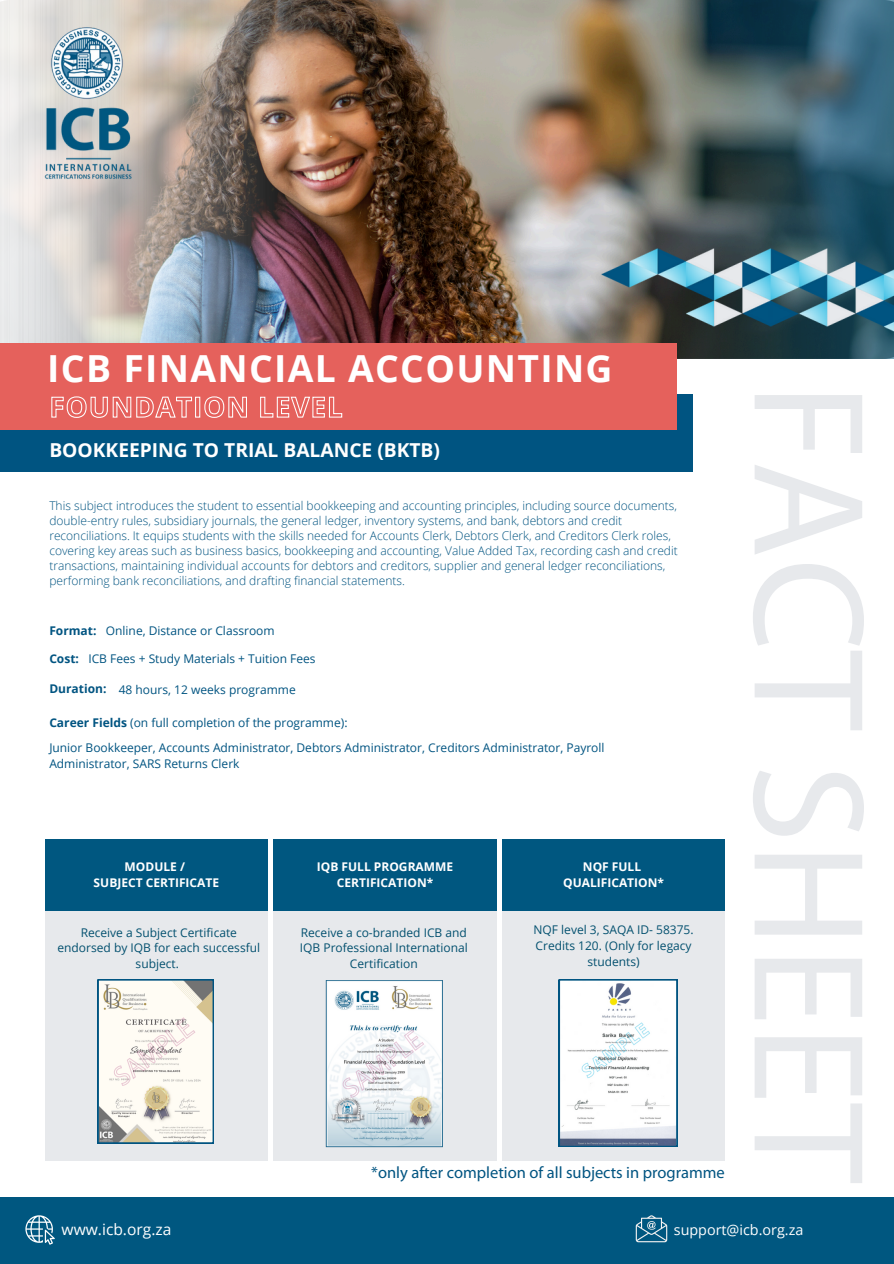
<style>
.page{position:relative;width:894px;height:1264px;background:#fff}
.page>*{position:absolute;margin:0;border:0;box-sizing:border-box;transform-origin:0 0}
.t1{font:159.45px "Myriad Pro";color:#e7e9ec}
.t2{font:700 37.35px "Open Sans";letter-spacing:.035em;color:#fff}
.t3{font:700 19.2px "Open Sans";color:#fff}
.t4{font:16.5px "Myriad Pro";color:#005481}
.t5{font:15.6px "Open Sans";color:#fff}
.t6{font:14.4px "Open Sans";color:#fff}
.t7{font:300 12px/15px "Open Sans";color:#005481}
.t8{font:12px/16px "Open Sans";color:#005481}
.t9{font:12px/15.8px "Open Sans";color:#03506f;text-align:center}
.t10{font:700 12px/15.8px "Open Sans";color:#fff;text-align:center}
.t11{font:700 12px "Open Sans";color:#005481}
.s1{font-weight:700}
</style>
<div class="page">
<img style="left:378px;top:0;width:228px;height:344px">
<svg style="left:606px;top:0;width:287px;height:209px;background:#4e6162"></svg>
<div style="left:0;top:394px;width:692px;height:78px;background:#005481"></div>
<img style="left:0;top:0;width:378px;height:344px">
<img style="left:20px;top:16px;width:138px;height:171px">
<div style="left:0;top:344px;width:677px;height:86px;background:#e5615c"></div>
<img style="left:590px;top:209px;width:303px;height:150px">
<div style="left:0;top:1196px;width:893px;height:67px;background:#005780"></div>
<svg style="left:25px;top:1215px;width:30px;height:29px"></svg>
<svg style="left:635px;top:1215px;width:32px;height:27px"></svg>
<svg style="left:51px;top:396px;width:291px;height:22px"></svg>
<div style="left:45px;top:911px;width:223px;height:249px;background:#e7e9ec"></div>
<div style="left:45px;top:839px;width:222px;height:72px;background:#005780"></div>
<div style="left:502px;top:900px;width:222px;height:260px;background:#e7e9ec"></div>
<div style="left:502px;top:839px;width:222px;height:72px;background:#005780"></div>
<svg style="left:558px;top:979px;width:119px;height:167px;background:#e5eaee"></svg>
<div style="left:273px;top:911px;width:223px;height:249px;background:#e7e9ec"></div>
<div style="left:273px;top:839px;width:223px;height:72px;background:#005780"></div>
<img style="left:326px;top:980px;width:117px;height:167px">
<svg style="left:339px;top:1027px;width:86px;height:72px"></svg>
<svg style="left:98px;top:979px;width:116px;height:164px;background:#e2e1db"></svg>
<h3 class="t2" style="left:47px;top:342px;width:566px">ICB FINANCIAL ACCOUNTING</h3>
<p class="t3" style="left:49px;top:436px;width:392px">BOOKKEEPING TO TRIAL BALANCE (BKTB)</p>
<p class="t7" style="left:49px;top:498px;width:629px">This subject introduces the student to essential bookkeeping and accounting principles, including source documents, double-entry rules, subsidiary journals, the general ledger, inventory systems, and bank, debtors and credit reconciliations. It equips students with the skills needed for Accounts Clerk, Debtors Clerk, and Creditors Clerk roles, covering key areas such as business basics, bookkeeping and accounting, Value Added Tax, recording cash and credit transactions, maintaining individual accounts for debtors and creditors, supplier and general ledger reconciliations, performing bank reconciliations, and drafting financial statements.</p>
<p class="t8" style="left:49px;top:622px;width:227px"><span class="s1">Format:</span> Online, Distance or Classroom</p>
<h1 class="t8" style="left:49px;top:650px;width:268px"><span class="s1">Cost:</span> ICB Fees + Study Materials + Tuition Fees</h1>
<h5 class="t11" style="left:49px;top:680px;width:59px">Duration:</h5>
<p class="t8" style="left:49px;top:714px;width:300px"><span class="s1">Career Fields</span> (on full completion of the programme):</p>
<p class="t8" style="left:119px;top:681px;width:178px">48 hours, 12 weeks programme</p>
<p class="t8" style="left:49px;top:739px;width:556px">Junior Bookkeeper, Accounts Administrator, Debtors Administrator, Creditors Administrator, Payroll<br>Administrator, SARS Returns Clerk</p>
<p class="t10" style="left:125px;top:858px;width:62px">MODULE /</p>
<p class="t10" style="left:94px;top:874px;width:127px">SUBJECT CERTIFICATE</p>
<p class="t10" style="left:317px;top:858px;width:138px">IQB FULL PROGRAMME<br>CERTIFICATION*</p>
<p class="t10" style="left:582px;top:858px;width:60px">NQF FULL</p>
<p class="t10" style="left:563px;top:874px;width:102px">QUALIFICATION*</p>
<p class="t9" style="left:57px;top:924px;width:204px">Receive a Subject Certificate endorsed by IQB for each successful subject.</p>
<p class="t9" style="left:533px;top:921px;width:161px">NQF level 3, SAQA ID- 58375.<br>Credits 120. (Only for legacy students)</p>
<p class="t9" style="left:300px;top:924px;width:169px">Receive a co-branded ICB and<br>IQB Professional International<br>Certification</p>
<p class="t4" style="left:371px;top:1165px;width:355px">*only after completion of all subjects in programme</p>
<p class="t1" style="left:874px;top:383px;width:801px;rotate:90deg">FACT SHEET</p>
<p class="t5" style="left:62px;top:1217px;width:111px">www.icb.org.za</p>
<p class="t6" style="left:673px;top:1219px;width:131px">support@icb.org.za</p>
</div>
